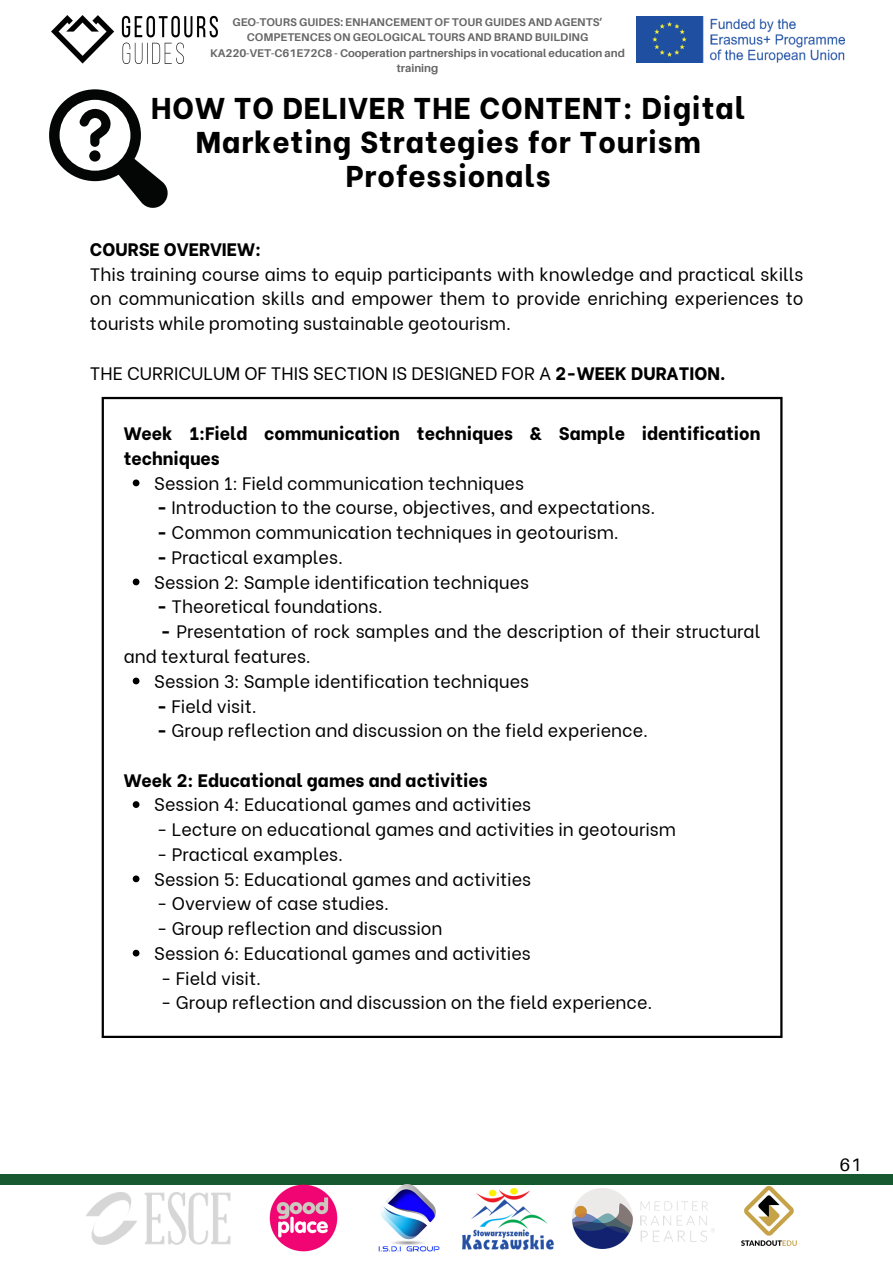
<style>
.page{position:relative;width:893px;height:1264px;background:#fff}
.page>*{position:absolute;margin:0;border:0;box-sizing:border-box;transform-origin:0 0}
.t1{font:800 30px/33.8px "Be Vietnam";letter-spacing:.03em;color:#000;text-align:center}
.t2{font:18px/24.8px "Be Vietnam";color:#000}
.t3{font:800 18px/24.8px "Be Vietnam";color:#000}
.t4{font:18px "Aileron";color:#000}
.t5{font:700 11.25px/15.3px "Aileron";color:#666;text-align:center}
.s1{font-weight:800}
</style>
<div class="page">
<div style="left:0;top:1174px;width:892px;height:10px;background:#165830"></div>
<img style="left:51px;top:15px;width:166px;height:49px">
<img style="left:636px;top:16px;width:208px;height:47px">
<img style="left:86px;top:1192px;width:145px;height:52px">
<img style="left:265px;top:1184px;width:76px;height:68px">
<img style="left:374px;top:1184px;width:68px;height:68px">
<img style="left:462px;top:1188px;width:91px;height:60px">
<img style="left:572px;top:1188px;width:142px;height:60px">
<img style="left:721px;top:1184px;width:94px;height:62px">
<svg style="left:49px;top:89px;width:119px;height:119px"></svg>
<div style="left:89px;top:150px;width:11px;height:11px;background:#040606;border-radius:50%"></div>
<hr style="left:102px;top:399px;width:2px;height:636px;background:#000">
<hr style="left:780px;top:399px;width:2px;height:636px;background:#000">
<hr style="left:102px;top:397px;width:680px;height:2px;background:#000">
<hr style="left:102px;top:1035px;width:680px;height:3px;background:#000">
<svg style="left:133px;top:479px;width:6px;height:7px"></svg>
<svg style="left:133px;top:578px;width:6px;height:7px"></svg>
<svg style="left:133px;top:677px;width:6px;height:7px"></svg>
<svg style="left:133px;top:801px;width:6px;height:7px"></svg>
<svg style="left:133px;top:875px;width:6px;height:7px"></svg>
<svg style="left:133px;top:949px;width:6px;height:7px"></svg>
<p class="t5" style="left:210px;top:14px;width:416px">GEO-TOURS GUIDES: ENHANCEMENT OF TOUR GUIDES AND AGENTS’ COMPETENCES ON GEOLOGICAL TOURS AND BRAND BUILDING KA220-VET-C61E72C8 - Cooperation partnerships in vocational education and training</p>
<h1 class="t1" style="left:151px;top:88px;width:595px">HOW TO DELIVER THE CONTENT: Digital<br>Marketing Strategies for Tourism<br>Professionals</h1>
<p class="t3" style="left:90px;top:235px;width:173px">COURSE OVERVIEW:</p>
<p class="t2" style="left:90px;top:260px;width:715px;text-align:justify">This training course aims to equip participants with knowledge and practical skills on communication skills and empower them to provide enriching experiences to tourists while promoting sustainable geotourism.</p>
<p class="t2" style="left:90px;top:359px;width:637px">THE CURRICULUM OF THIS SECTION IS DESIGNED FOR A <span class="s1">2-WEEK DURATION.</span></p>
<p class="t3" style="left:124px;top:419px;width:638px">Week 1:Field communication techniques &amp; Sample identification techniques</p>
<p class="t2" style="left:154px;top:469px;width:371px">Session 1: Field communication techniques</p>
<p class="t2" style="left:157px;top:493px;width:500px"><span class="s1">-</span> Introduction to the course, objectives, and expectations.</p>
<p class="t2" style="left:157px;top:518px;width:463px"><span class="s1">-</span> Common communication techniques in geotourism.</p>
<p class="t2" style="left:154px;top:543px;width:376px"><span class="s1">-</span> Practical examples.<br>Session 2: Sample identification techniques</p>
<p class="t2" style="left:157px;top:592px;width:227px"><span class="s1">-</span> Theoretical foundations.</p>
<p class="t2" style="left:160px;top:617px;width:601px"><span class="s1">-</span> Presentation of rock samples and the description of their structural</p>
<p class="t2" style="left:124px;top:642px;width:189px">and textural features.</p>
<p class="t2" style="left:154px;top:667px;width:376px">Session 3: Sample identification techniques</p>
<p class="t2" style="left:157px;top:691px;width:101px"><span class="s1">-</span> Field visit.</p>
<p class="t2" style="left:157px;top:716px;width:492px"><span class="s1">-</span> Group reflection and discussion on the field experience.</p>
<p class="t3" style="left:124px;top:765px;width:365px">Week 2: Educational games and activities</p>
<p class="t2" style="left:154px;top:790px;width:378px">Session 4: Educational games and activities</p>
<p class="t2" style="left:157px;top:815px;width:520px">- Lecture on educational games and activities in geotourism</p>
<p class="t2" style="left:154px;top:840px;width:378px">- Practical examples.<br>Session 5: Educational games and activities</p>
<p class="t2" style="left:157px;top:889px;width:234px">- Overview of case studies.</p>
<p class="t2" style="left:154px;top:914px;width:378px">- Group reflection and discussion<br>Session 6: Educational games and activities</p>
<p class="t2" style="left:161px;top:963px;width:101px">- Field visit.</p>
<p class="t2" style="left:161px;top:988px;width:493px">- Group reflection and discussion on the field experience.</p>
<p class="t4" style="left:839px;top:1153px;width:23px">61</p>
</div>
